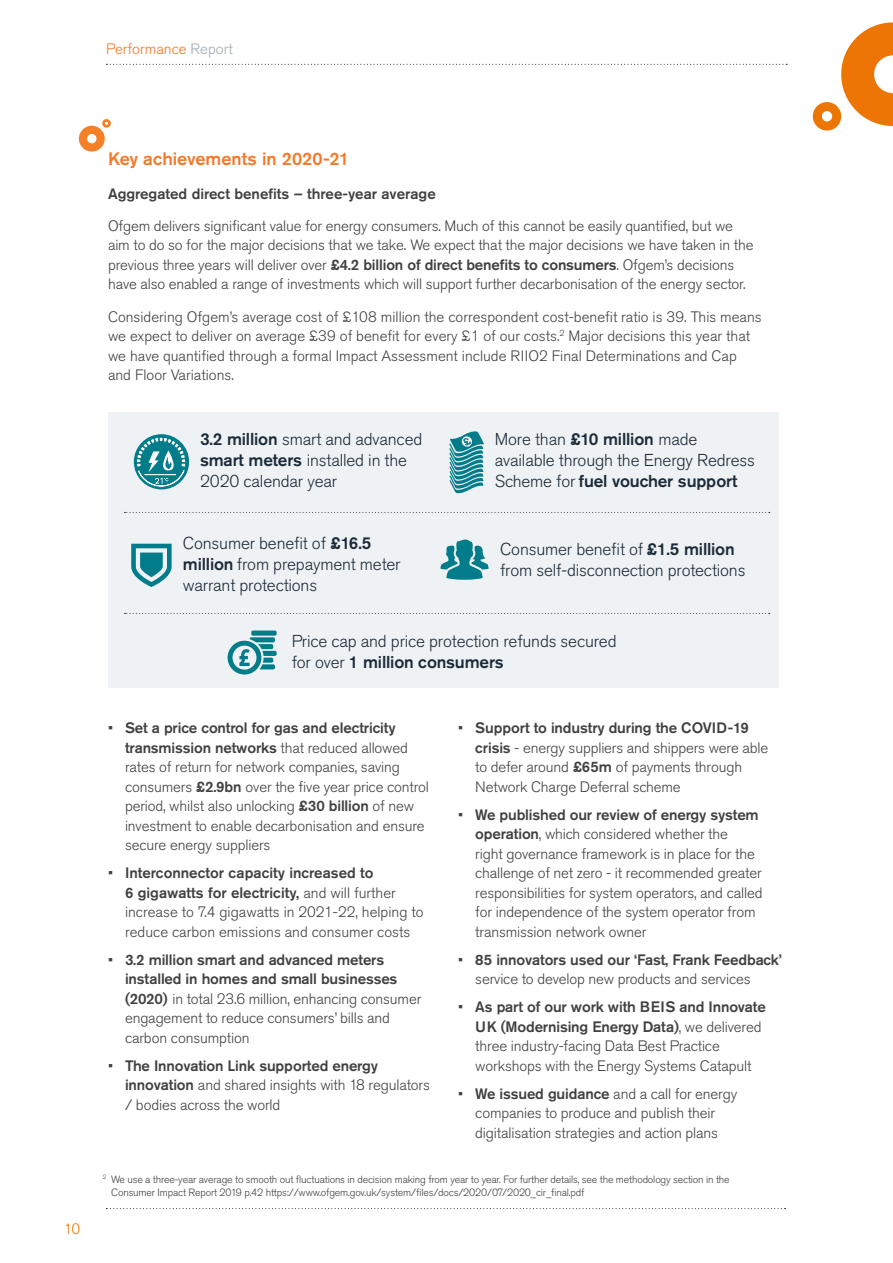
<style>
.page{position:relative;width:893px;height:1263px;background:#fff}
.page>*{position:absolute;margin:0;border:0;box-sizing:border-box;transform-origin:0 0}
.t1{font:500 18px "Akzidenz Grotesk Pro";color:#f47929}
.bullet_2{font:300 17.1px/20.9px "Akzidenz Grotesk Pro";letter-spacing:-.01em;color:#1c2b39}
.bullet_2-2{font:300 15px/19.5px "Akzidenz Grotesk Pro";letter-spacing:-.01em;color:#414042}
.t2{font:500 15px "Akzidenz Grotesk Pro";color:#414042}
.t3{font:300 15px "Akzidenz Grotesk Pro";color:#f47929}
.t4{font:300 15px "Akzidenz Grotesk Pro";color:#ed7503}
.t5{font:300 10.5px/13.5px "Akzidenz Grotesk Pro";letter-spacing:-.015em;color:#414042}
.s1{color:#a1abb2}
.s2{font-weight:500}
</style>
<div class="page">
<svg style="left:79px;top:119px;width:32px;height:33px"></svg>
<svg style="left:106px;top:1208px;width:679px;height:1px"></svg>
<svg style="left:813px;top:22px;width:80px;height:109px"></svg>
<svg style="left:106px;top:64px;width:681px;height:1px"></svg>
<div style="left:108px;top:413px;width:671px;height:275px;background:#eff2f4"></div>
<svg style="left:124px;top:512px;width:646px;height:1px"></svg>
<svg style="left:124px;top:613px;width:646px;height:1px"></svg>
<svg style="left:440px;top:540px;width:49px;height:40px"></svg>
<div style="left:134px;top:434px;width:55px;height:55px;background:#007c8b;border-radius:50%"></div>
<svg style="left:136px;top:436px;width:51px;height:51px"></svg>
<svg style="left:228px;top:637px;width:49px;height:37px"></svg>
<div style="left:251px;top:630px;width:26px;height:6px;background:#007c8b;border-radius:2px"></div>
<svg style="left:449px;top:431px;width:35px;height:63px"></svg>
<svg style="left:131px;top:544px;width:41px;height:43px"></svg>
<p class="t3" style="left:106px;top:39px;width:128px">Performance <span class="s1">Report</span></p>
<p class="t4" style="left:64px;top:1219px;width:18px">10</p>
<p class="t1" style="left:108px;top:147px;width:243px">Key achievements in 2020-21</p>
<p class="t2" style="left:108px;top:184px;width:329px">Aggregated direct benefits – three-year average</p>
<p class="bullet_2-2" style="left:108px;top:216px;width:647px">Ofgem delivers significant value for energy consumers. Much of this cannot be easily quantified, but we aim to do so for the major decisions that we take. We expect that the major decisions we have taken in the previous three years will deliver over <span class="s2">£4.2 billion of direct benefits to consumers</span>. Ofgem’s decisions have also enabled a range of investments which will support further decarbonisation of the energy sector.</p>
<p class="bullet_2-2" style="left:108px;top:307px;width:655px">Considering Ofgem’s average cost of £108 million the correspondent cost-benefit ratio is 39. This means we expect to deliver on average £39 of benefit for every £1 of our costs.<sup>2</sup> Major decisions this year that we have quantified through a formal Impact Assessment include RIIO2 Final Determinations and Cap and Floor Variations.</p>
<p class="bullet_2" style="left:200px;top:429px;width:224px"><span class="s2">3.2 million</span> smart and advanced <span class="s2">smart meters</span> installed in the<br>2020 calendar year</p>
<p class="bullet_2" style="left:495px;top:429px;width:262px">More than <span class="s2">£10 million</span> made available through the Energy Redress<br>Scheme for <span class="s2">fuel voucher support</span></p>
<p class="bullet_2" style="left:183px;top:533px;width:219px">Consumer benefit of <span class="s2">£16.5 million</span> from prepayment meter warrant protections</p>
<p class="bullet_2" style="left:500px;top:539px;width:247px">Consumer benefit of <span class="s2">£1.5 million </span>from self-disconnection protections</p>
<p class="bullet_2" style="left:292px;top:631px;width:326px">Price cap and price protection refunds secured for over <span class="s2">1 million consumers</span></p>
<p class="bullet_2-2" style="left:475px;top:718px;width:294px;text-indent:-17px">• <span class="s2">Support to industry during the COVID-19 crisis</span> - energy suppliers and shippers were able to defer around <span class="s2">£65m</span> of payments through Network Charge Deferral scheme</p>
<p class="bullet_2-2" style="left:475px;top:805px;width:289px;text-indent:-17px">• <span class="s2">We published our review of energy system operation</span>, which considered whether the<br>right governance framework is in place for the challenge of net zero - it recommended greater responsibilities for system operators, and called for independence of the system operator from transmission network owner</p>
<p class="bullet_2-2" style="left:475px;top:950px;width:308px;text-indent:-17px">• <span class="s2">85 innovators used our ‘Fast, Frank Feedback’ </span>service to develop new products and services</p>
<p class="bullet_2-2" style="left:475px;top:997px;width:292px;text-indent:-17px">• <span class="s2">As part of our work with BEIS and Innovate UK (Modernising Energy Data)</span>, we delivered three industry-facing Data Best Practice workshops with the Energy Systems Catapult</p>
<p class="bullet_2-2" style="left:458px;top:1084px;width:281px;text-align:center">• <span class="s2">We issued guidance</span> and a call for energy companies to produce and publish their digitalisation strategies and action plans</p>
<p class="t5" style="left:111px;top:1172px;width:620px;text-indent:-9px"><sup>2</sup> We use a three-year average to smooth out fluctuations in decision making from year to year. For further details, see the methodology section in the<br>Consumer Impact Report 2019 p.42 https://www.ofgem.gov.uk/system/files/docs/2020/07/2020_cir_final.pdf</p>
<p class="bullet_2-2" style="left:125px;top:718px;width:305px;text-indent:-17px">• <span class="s2">Set a price control for gas and electricity transmission networks</span> that reduced allowed rates of return for network companies, saving consumers <span class="s2">£2.9bn</span> over the five year price control period, whilst also unlocking <span class="s2">£30 billion</span> of new investment to enable decarbonisation and ensure secure energy suppliers</p>
<p class="bullet_2-2" style="left:125px;top:863px;width:300px;text-indent:-17px">• <span class="s2">Interconnector capacity increased to<br>6 gigawatts for electricity,</span> and will further increase to 7.4 gigawatts in 2021-22, helping to reduce carbon emissions and consumer costs</p>
<p class="bullet_2-2" style="left:125px;top:950px;width:298px;text-indent:-17px">• <span class="s2">3.2 million smart and advanced meters installed in homes and small businesses (2020)</span> in total 23.6 million, enhancing consumer engagement to reduce consumers’ bills and carbon consumption</p>
<p class="bullet_2-2" style="left:125px;top:1056px;width:307px;text-indent:-17px">• <span class="s2">The Innovation Link supported energy innovation</span> and shared insights with 18 regulators / bodies across the world</p>
</div>
